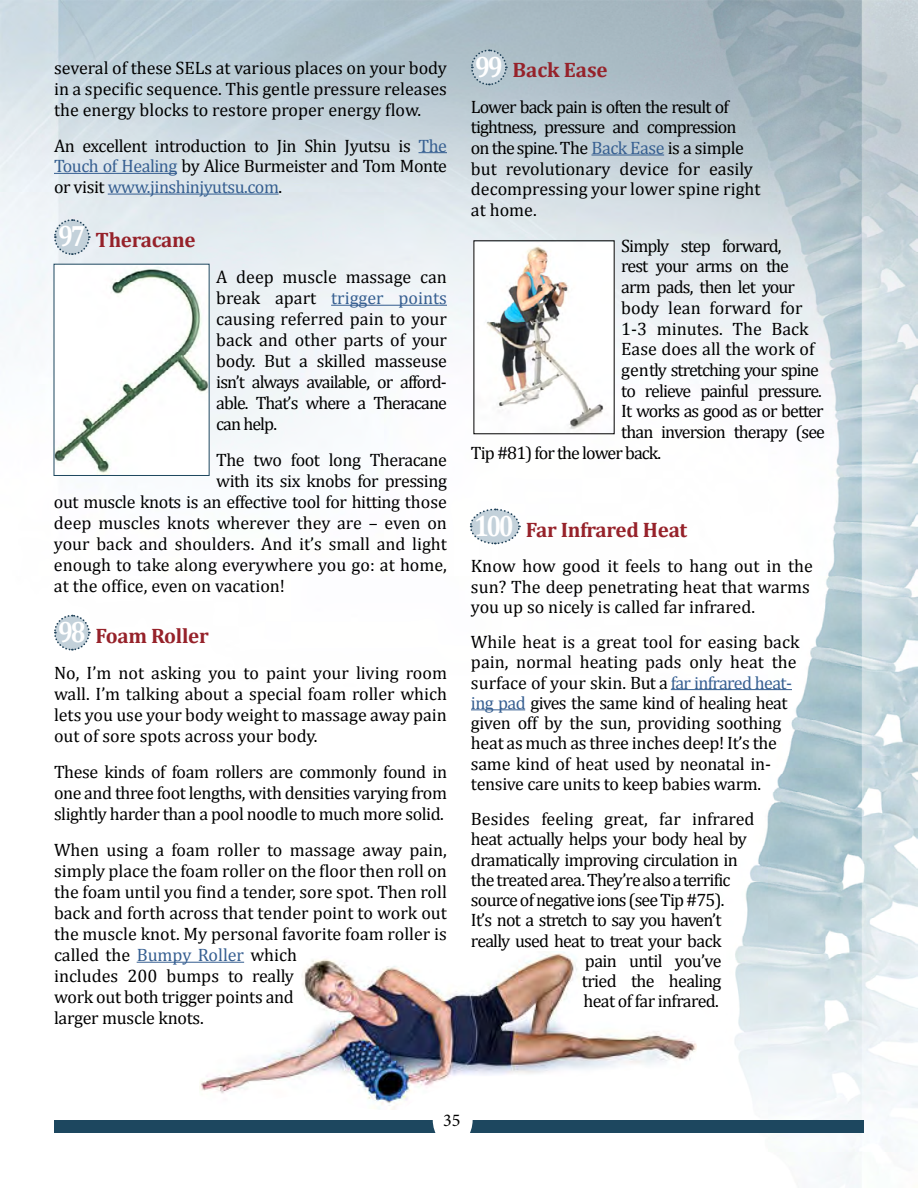
<style>
.page{position:relative;width:918px;height:1188px;background:#fff}
.page>*{position:absolute;margin:0;border:0;box-sizing:border-box;transform-origin:0 0}
.t1{font:700 29.55px "Cambria";letter-spacing:-.1em;color:#fff;scale:.85 1}
.t2{font:700 21px "Cambria";letter-spacing:-.015em;color:#96222a}
.t3{font:18px/21px "Cambria";letter-spacing:-.015em;color:#000;text-align:justify}
.t4{font:18px "Cambria";letter-spacing:-.05em;color:#000}
.t5{font:18px "Cambria";letter-spacing:-.045em;color:#000}
.t6{font:18px "Cambria";letter-spacing:-.035em;color:#000}
.t7{font:18px "Minion Pro";color:#000}
.s1{color:#365f91}
</style>
<div class="page">
<img style="left:0;top:0;width:918px;height:1188px">
<div style="left:54px;top:1121px;width:810px;height:12px;background:#1d475f"></div>
<div style="left:433px;top:1094px;width:40px;height:52px;background:#fff;border-radius:50%"></div>
<svg style="left:419px;top:152px;width:28px;height:1px"></svg>
<hr style="left:54px;top:173px;width:123px;height:1px;background:#365f91">
<hr style="left:108px;top:194px;width:171px;height:1px;background:#365f91">
<hr style="left:331px;top:305px;width:116px;height:1px;background:#365f91">
<hr style="left:137px;top:962px;width:107px;height:1px;background:#365f91">
<hr style="left:591px;top:155px;width:73px;height:1px;background:#365f91">
<hr style="left:671px;top:689px;width:121px;height:1px;background:#365f91">
<hr style="left:471px;top:709px;width:54px;height:1px;background:#365f91">
<svg style="left:53px;top:218px;width:38px;height:38px"></svg>
<svg style="left:53px;top:614px;width:38px;height:38px"></svg>
<svg style="left:470px;top:49px;width:38px;height:37px"></svg>
<svg style="left:469px;top:508px;width:52px;height:37px"></svg>
<img style="left:56px;top:266px;width:152px;height:208px">
<img style="left:199px;top:951px;width:498px;height:160px">
<img style="left:476px;top:243px;width:137px;height:189px">
<p class="t3" style="left:54px;top:58px;width:394px">several of these SELs at various places on your body in a specific sequence. This gentle pressure releases the energy blocks to restore proper energy flow.</p>
<p class="t3" style="left:54px;top:135px;width:394px">An excellent introduction to Jin Shin Jyutsu is <span class="s1">The Touch of Healing</span> by Alice Burmeister and Tom Monte or visit <span class="s1">www.jinshinjyutsu.com</span>.</p>
<p class="t2" style="left:96px;top:227px;width:102px">Theracane</p>
<p class="t3" style="left:216px;top:266px;width:232px">A deep muscle massage can break apart <span class="s1">trigger points </span>causing referred pain to your back and other parts of your body. But a skilled masseuse isn’t always available, or afford&shy;able. That’s where a Theracane can help.</p>
<p class="t3" style="left:216px;top:449px;width:232px">The two foot long Theracane</p>
<p class="t3" style="left:216px;top:470px;width:232px">with its six knobs for pressing</p>
<p class="t3" style="left:54px;top:491px;width:394px">out muscle knots is an effective tool for hitting those</p>
<p class="t3" style="left:54px;top:512px;width:394px">deep muscles knots wherever they are – even on</p>
<p class="t3" style="left:54px;top:533px;width:394px">your back and shoulders. And it’s small and light</p>
<p class="t3" style="left:54px;top:554px;width:394px">enough to take along everywhere you go: at home,</p>
<p class="t3" style="left:54px;top:575px;width:233px">at the office, even on vacation!</p>
<p class="t2" style="left:96px;top:623px;width:115px">Foam Roller</p>
<p class="t3" style="left:54px;top:662px;width:395px">No, I’m not asking you to paint your living room wall. I’m talking about a special foam roller which lets you use your body weight to massage away pain out of sore spots across your body.</p>
<p class="t3" style="left:54px;top:761px;width:395px">These kinds of foam rollers are commonly found in one and three foot lengths, with densities varying from slightly harder than a pool noodle to much more solid.</p>
<p class="t3" style="left:54px;top:839px;width:395px;text-align:left">When using a foam roller to massage away pain, simply place the foam roller on the floor then roll on the foam until you find a tender, sore spot. Then roll back and forth across that tender point to work out the muscle knot. My personal favorite foam roller is called the <span class="s1">Bumpy Roller</span> which<br>includes 200 bumps to really<br>work out both trigger points and<br>larger muscle knots.</p>
<h1 class="t1" style="left:58px;top:218px;width:34px">97</h1>
<h1 class="t1" style="left:58px;top:614px;width:34px">98</h1>
<h1 class="t1" style="left:475px;top:49px;width:34px">99</h1>
<p class="t2" style="left:513px;top:57px;width:97px">Back Ease</p>
<p class="t3" style="left:471px;top:96px;width:291px;text-align:left">Lower back pain is often the result of tightness, pressure and compression<br>on the spine. The <span class="s1">Back Ease</span> is a simple but revolutionary device for easily decompressing your lower spine right at home.</p>
<p class="t4" style="left:621px;top:235px;width:162px">Simply step forward,</p>
<p class="t4" style="left:621px;top:256px;width:169px">rest your arms on the</p>
<p class="t4" style="left:621px;top:276px;width:175px">arm pads, then let your</p>
<p class="t3" style="left:621px;top:297px;width:183px">body lean forward for</p>
<p class="t3" style="left:621px;top:318px;width:189px">1-3 minutes. The Back</p>
<p class="t3" style="left:621px;top:338px;width:195px">Ease does all the work of</p>
<p class="t4" style="left:621px;top:359px;width:199px">gently stretching your spine</p>
<p class="t4" style="left:621px;top:380px;width:202px">to relieve painful pressure.</p>
<p class="t4" style="left:621px;top:401px;width:204px">It works as good as or better</p>
<p class="t4" style="left:621px;top:421px;width:205px">than inversion therapy (see</p>
<p class="t4" style="left:471px;top:442px;width:192px">Tip #81) for the lower back.</p>
<h1 class="t1" style="left:474px;top:508px;width:48px">100</h1>
<p class="t2" style="left:526px;top:517px;width:163px">Far Infrared Heat</p>
<p class="t3" style="left:471px;top:556px;width:344px;line-height:20.2px;text-align:left">Know how good it feels to hang out in the sun? The deep penetrating heat that warms you up so nicely is called far infrared.</p>
<p class="t3" style="left:471px;top:632px;width:330px;line-height:20.2px;text-align:left">While heat is a great tool for easing back pain, normal heating pads only heat the surface of your skin. But a <span class="s1">far infrared heat&shy;ing pad</span> gives the same kind of healing heat given off by the sun, providing soothing heat as much as three inches deep! It’s the same kind of heat used by neonatal in&shy;tensive care units to keep babies warm.</p>
<p class="t3" style="left:471px;top:808px;width:285px">Besides feeling great, far infrared</p>
<p class="t6" style="left:471px;top:829px;width:277px">heat actually helps your body heal by</p>
<p class="t6" style="left:471px;top:849px;width:268px">dramatically improving circulation in</p>
<p class="t5" style="left:471px;top:869px;width:261px">the treated area. They’re also a terrific</p>
<p class="t5" style="left:471px;top:889px;width:255px">source of negative ions (see Tip #75).</p>
<p class="t5" style="left:471px;top:910px;width:252px">It’s not a stretch to say you haven’t</p>
<p class="t5" style="left:471px;top:930px;width:252px">really used heat to treat your back</p>
<p class="t6" style="left:585px;top:950px;width:138px">pain until you’ve</p>
<p class="t6" style="left:582px;top:970px;width:141px">tried the healing</p>
<p class="t6" style="left:583px;top:991px;width:137px">heat of far infrared.</p>
<p class="t7" style="left:443px;top:1108px;width:19px">35</p>
</div>
